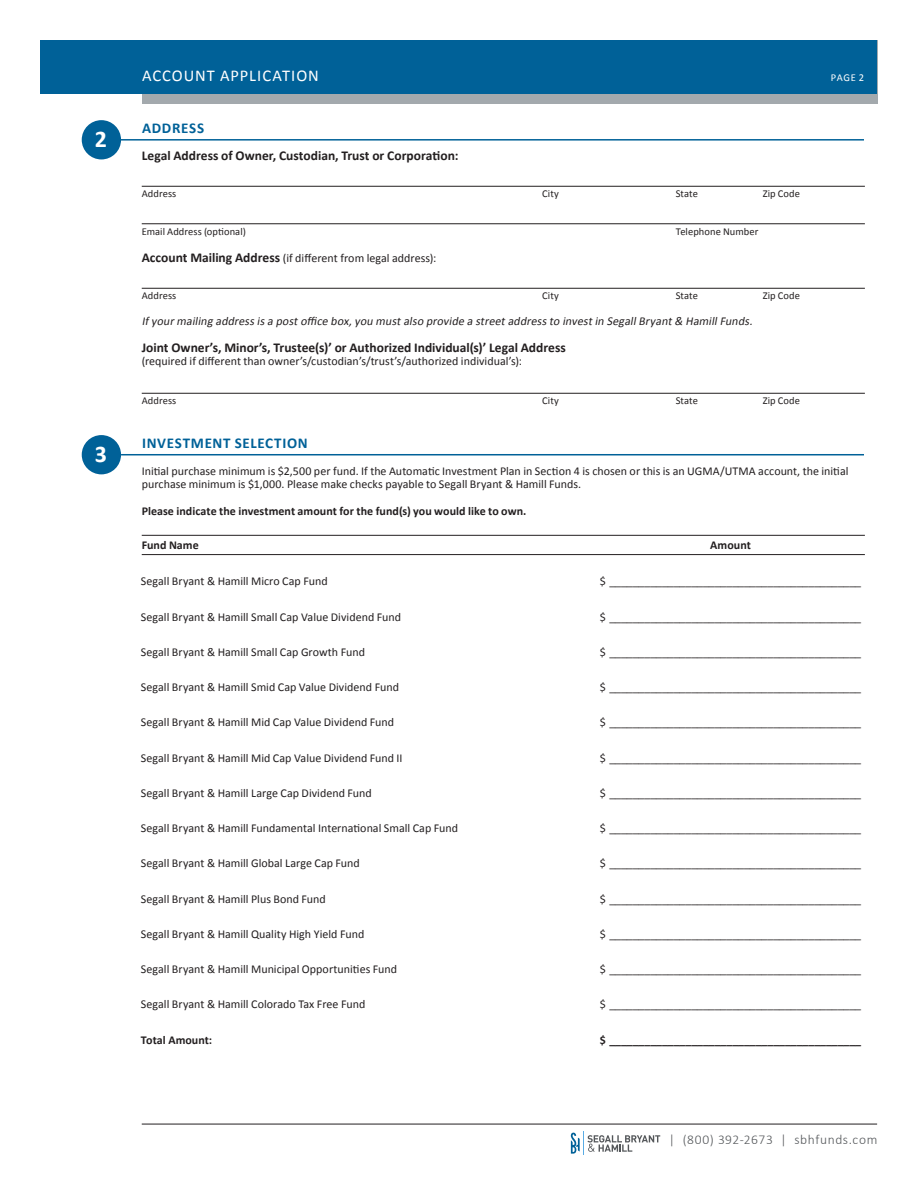
<style>
.page{position:relative;width:918px;height:1188px;background:#fff}
.page>*{position:absolute;margin:0;border:0;box-sizing:border-box;transform-origin:0 0}
.Sub_Headers{font:700 24px "Calibri";color:#fff}
.t1{font:16.5px "Calibri";letter-spacing:.06em;color:#fff}
.Sub_Headers-2{font:700 15px "Calibri";letter-spacing:.045em;color:#006198}
.Account_Options{font:700 13.5px "Calibri";color:#231f20}
.t2{font:300 13.5px "Calibri";letter-spacing:.045em;color:#54575a}
.Body_Copy{font:12px "Calibri";color:#231f20}
.Section_End_Paragrap{font:12px/13.5px "Calibri";color:#231f20}
.Account_Options-2{font:12px "Calibri";color:#231f20}
.Disclaimer{font:italic 12px "Calibri";color:#231f20}
.Bold_Body_Copy{font:700 12px "Calibri";letter-spacing:.005em;color:#231f20}
.Body_Copy-2{font:700 12px "Calibri";letter-spacing:.005em;color:#231f20}
.Form_Field_Definitio{font:10.5px "Calibri";letter-spacing:.005em;color:#231f20}
.t3{font:10.5px "Calibri";color:#fff}
.s1{font-weight:700;font-size:13.5px}
</style>
<div class="page">
<hr style="left:142px;top:1124px;width:735px;height:1px;background:#231f20">
<div style="left:142px;top:40px;width:736px;height:64px;background:#a3a9ad"></div>
<div style="left:40px;top:40px;width:838px;height:54px;background:#006198"></div>
<svg style="left:571px;top:1132px;width:89px;height:23px"></svg>
<div style="left:82px;top:120px;width:39px;height:39px;background:#006198;border-radius:50%"></div>
<hr style="left:119px;top:139px;width:745px;height:2px;background:#006198">
<div style="left:82px;top:435px;width:39px;height:39px;background:#006198;border-radius:50%"></div>
<hr style="left:121px;top:454px;width:743px;height:1px;background:#006198">
<hr style="left:142px;top:186px;width:723px;height:1px;background:#231f20">
<hr style="left:142px;top:224px;width:723px;height:1px;background:#231f20">
<hr style="left:142px;top:288px;width:723px;height:1px;background:#231f20">
<hr style="left:142px;top:393px;width:723px;height:1px;background:#231f20">
<hr style="left:142px;top:535px;width:723px;height:1px;background:#231f20">
<hr style="left:142px;top:554px;width:723px;height:1px;background:#231f20">
<p class="Sub_Headers" style="left:95px;top:124px;width:14px">2</p>
<p class="Sub_Headers" style="left:95px;top:439px;width:14px">3</p>
<h2 class="t1" style="left:142px;top:65px;width:178px">ACCOUNT APPLICATION</h2>
<p class="t3" style="left:831px;top:71px;width:35px">PAGE 2</p>
<p class="Sub_Headers-2" style="left:142px;top:118px;width:64px">ADDRESS</p>
<p class="Account_Options" style="left:142px;top:147px;width:318px">Legal Address of Owner, Custodian, Trust or Corporation:</p>
<p class="Form_Field_Definitio" style="left:142px;top:187px;width:36px">Address</p>
<p class="Form_Field_Definitio" style="left:542px;top:187px;width:18px">City</p>
<p class="Form_Field_Definitio" style="left:676px;top:187px;width:24px">State</p>
<p class="Form_Field_Definitio" style="left:763px;top:187px;width:39px">Zip Code</p>
<p class="Form_Field_Definitio" style="left:142px;top:225px;width:106px">Email Address (optional)</p>
<p class="Form_Field_Definitio" style="left:676px;top:225px;width:84px">Telephone Number</p>
<p class="Account_Options-2" style="left:142px;top:250px;width:296px"><span class="s1">Account Mailing Address</span> (if different from legal address):</p>
<p class="Form_Field_Definitio" style="left:142px;top:289px;width:36px">Address</p>
<p class="Form_Field_Definitio" style="left:542px;top:289px;width:18px">City</p>
<p class="Form_Field_Definitio" style="left:676px;top:289px;width:24px">State</p>
<p class="Form_Field_Definitio" style="left:763px;top:289px;width:39px">Zip Code</p>
<p class="Disclaimer" style="left:142px;top:313px;width:615px">Ifyourmailing addressisa postoffice box,you mustalso provide a streetaddressto investin SegallBryant&amp; HamillFunds.</p>
<p class="Account_Options" style="left:142px;top:339px;width:426px">Joint Owner’s, Minor’s, Trustee(s)’ or Authorized Individual(s)’ Legal Address</p>
<p class="Account_Options-2" style="left:142px;top:354px;width:382px">(required if different than owner’s/custodian’s/trust’s/authorized individual’s):</p>
<p class="Form_Field_Definitio" style="left:142px;top:394px;width:36px">Address</p>
<p class="Form_Field_Definitio" style="left:542px;top:394px;width:18px">City</p>
<p class="Form_Field_Definitio" style="left:676px;top:394px;width:24px">State</p>
<p class="Form_Field_Definitio" style="left:763px;top:394px;width:39px">Zip Code</p>
<p class="Sub_Headers-2" style="left:142px;top:433px;width:167px">INVESTMENT SELECTION</p>
<p class="Section_End_Paragrap" style="left:142px;top:464px;width:708px">Initial purchase minimum is $2,500 per fund. If the Automatic Investment Plan in Section 4 is chosen or this is an UGMA/UTMA account, the initial purchase minimum is $1,000. Please make checks payable to Segall Bryant &amp; Hamill Funds.</p>
<p class="Bold_Body_Copy" style="left:142px;top:504px;width:386px">Please indicate the investment amount for the fund(s) you would like to own.</p>
<p class="Bold_Body_Copy" style="left:142px;top:537px;width:58px">Fund Name</p>
<p class="Bold_Body_Copy" style="left:710px;top:537px;width:42px">Amount</p>
<p class="Body_Copy" style="left:141px;top:574px;width:188px">Segall Bryant &amp; Hamill Micro Cap Fund</p>
<p class="Body_Copy" style="left:600px;top:574px;width:263px">$ ___________________________________________</p>
<p class="Body_Copy" style="left:141px;top:609px;width:262px">Segall Bryant &amp; Hamill Small Cap Value Dividend Fund</p>
<p class="Body_Copy" style="left:600px;top:609px;width:263px">$ ___________________________________________</p>
<p class="Body_Copy" style="left:141px;top:644px;width:226px">Segall Bryant &amp; Hamill Small Cap Growth Fund</p>
<p class="Body_Copy" style="left:600px;top:644px;width:263px">$ ___________________________________________</p>
<p class="Body_Copy" style="left:141px;top:680px;width:260px">Segall Bryant &amp; Hamill Smid Cap Value Dividend Fund</p>
<p class="Body_Copy" style="left:600px;top:680px;width:263px">$ ___________________________________________</p>
<p class="Body_Copy" style="left:141px;top:715px;width:255px">Segall Bryant &amp; Hamill Mid Cap Value Dividend Fund</p>
<p class="Body_Copy" style="left:600px;top:715px;width:263px">$ ___________________________________________</p>
<p class="Body_Copy" style="left:141px;top:750px;width:263px">Segall Bryant &amp; Hamill Mid Cap Value Dividend Fund II</p>
<p class="Body_Copy" style="left:600px;top:750px;width:263px">$ ___________________________________________</p>
<p class="Body_Copy" style="left:141px;top:785px;width:232px">Segall Bryant &amp; Hamill Large Cap Dividend Fund</p>
<p class="Body_Copy" style="left:600px;top:785px;width:263px">$ ___________________________________________</p>
<p class="Body_Copy" style="left:141px;top:821px;width:319px">Segall Bryant &amp; Hamill Fundamental International Small Cap Fund</p>
<p class="Body_Copy" style="left:600px;top:821px;width:263px">$ ___________________________________________</p>
<p class="Body_Copy" style="left:141px;top:856px;width:221px">Segall Bryant &amp; Hamill Global Large Cap Fund</p>
<p class="Body_Copy" style="left:600px;top:856px;width:263px">$ ___________________________________________</p>
<p class="Body_Copy" style="left:141px;top:891px;width:187px">Segall Bryant &amp; Hamill Plus Bond Fund</p>
<p class="Body_Copy" style="left:600px;top:891px;width:263px">$ ___________________________________________</p>
<p class="Body_Copy" style="left:141px;top:926px;width:225px">Segall Bryant &amp; Hamill Quality High Yield Fund</p>
<p class="Body_Copy" style="left:600px;top:926px;width:263px">$ ___________________________________________</p>
<p class="Body_Copy" style="left:141px;top:962px;width:258px">Segall Bryant &amp; Hamill Municipal Opportunities Fund</p>
<p class="Body_Copy" style="left:600px;top:962px;width:263px">$ ___________________________________________</p>
<p class="Body_Copy" style="left:141px;top:997px;width:226px">Segall Bryant &amp; Hamill Colorado Tax Free Fund</p>
<p class="Body_Copy" style="left:600px;top:997px;width:263px">$ ___________________________________________</p>
<p class="Body_Copy-2" style="left:141px;top:1032px;width:73px">Total Amount:</p>
<p class="Body_Copy-2" style="left:600px;top:1032px;width:263px">$ ___________________________________________</p>
<p class="t2" style="left:669px;top:1131px;width:210px">| (800) 392-2673 | sbhfunds.com</p>
</div>
